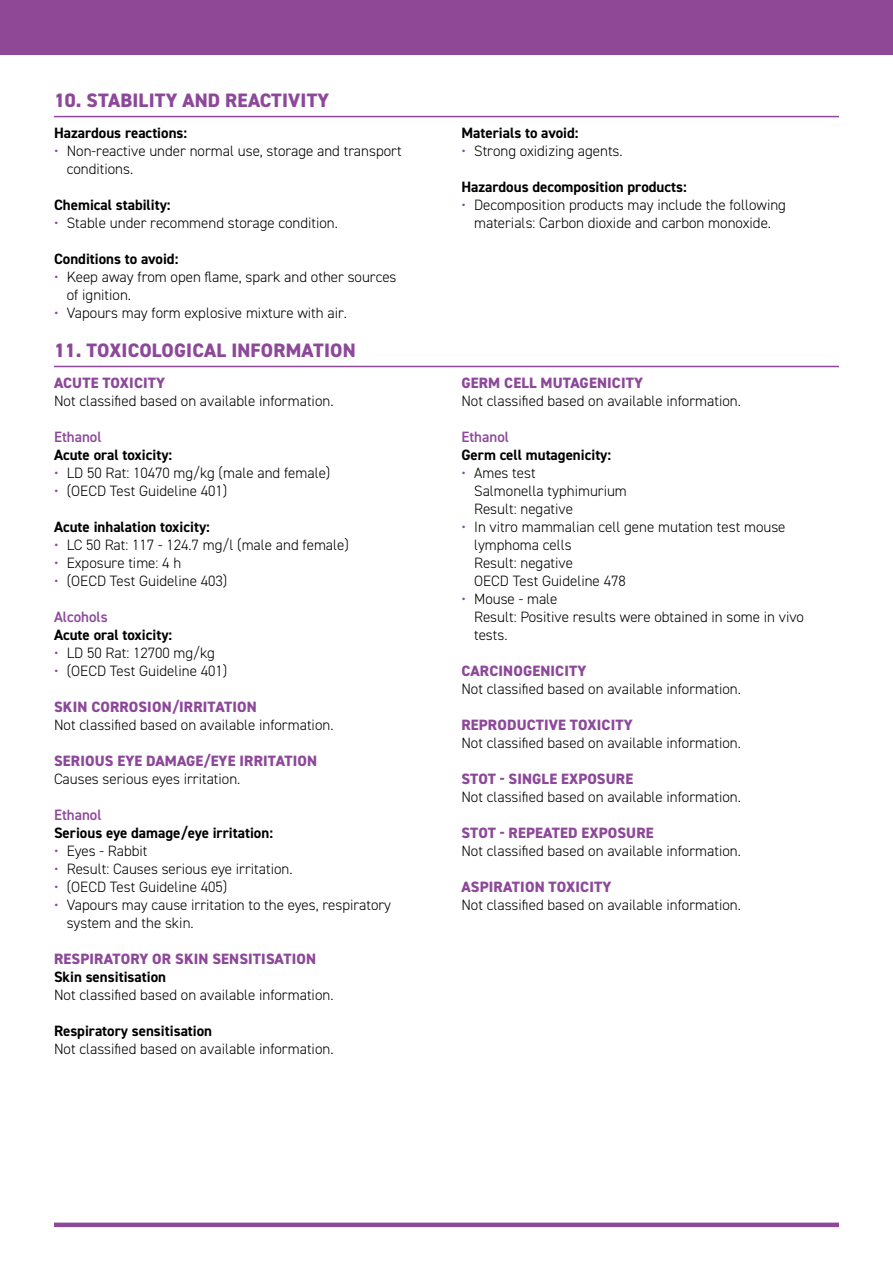
<style>
.page{position:relative;width:893px;height:1263px;background:#fff}
.page>*{position:absolute;margin:0;border:0;box-sizing:border-box;transform-origin:0 0}
.t1{font:800 19.5px "DIN2014";letter-spacing:.01em;color:#8d489a}
.t2{font:300 15px/18px "DIN2014";color:#000}
.t3{font:700 15px "DIN2014";color:#000}
.t4{font:800 15px "DIN2014";letter-spacing:.01em;color:#8d489a}
.t5{font:600 15px "DIN2014";color:#8d489a}
.s1{color:#8d489a}
</style>
<div class="page">
<div style="left:0;top:0;width:893px;height:54px;background:#8e4896"></div>
<div style="left:54px;top:1222px;width:785px;height:5px;background:#8d489a"></div>
<hr style="left:54px;top:116px;width:785px;height:1px;background:#8d489a">
<hr style="left:54px;top:366px;width:785px;height:1px;background:#8d489a">
<h1 class="t1" style="left:54px;top:88px;width:277px">10. STABILITY AND REACTIVITY</h1>
<p class="t3" style="left:54px;top:123px;width:135px">Hazardous reactions:</p>
<p class="t2" style="left:67px;top:142px;width:336px;text-indent:-13px"><span class="s1">•</span> Non-reactive under normal use, storage and transport conditions.</p>
<p class="t3" style="left:54px;top:195px;width:118px">Chemical stability:</p>
<p class="t2" style="left:54px;top:214px;width:286px"><span class="s1">•</span> Stable under recommend storage condition.</p>
<p class="t3" style="left:54px;top:249px;width:126px">Conditions to avoid:</p>
<p class="t2" style="left:67px;top:268px;width:331px;text-indent:-13px"><span class="s1">•</span> Keep away from open flame, spark and other sources of ignition.</p>
<p class="t2" style="left:54px;top:304px;width:294px"><span class="s1">•</span> Vapours may form explosive mixture with air.</p>
<h1 class="t1" style="left:54px;top:338px;width:303px">11. TOXICOLOGICAL INFORMATION</h1>
<p class="t4" style="left:54px;top:373px;width:113px">ACUTE TOXICITY</p>
<p class="t2" style="left:54px;top:392px;width:281px">Not classified based on available information.</p>
<p class="t5" style="left:54px;top:427px;width:49px">Ethanol</p>
<p class="t3" style="left:54px;top:445px;width:120px">Acute oral toxicity:</p>
<p class="t2" style="left:54px;top:464px;width:278px"><span class="s1">•</span> LD 50 Rat: 10470 mg/kg (male and female)</p>
<p class="t2" style="left:54px;top:482px;width:175px"><span class="s1">•</span> (OECD Test Guideline 401)</p>
<p class="t3" style="left:54px;top:517px;width:157px">Acute inhalation toxicity:</p>
<p class="t2" style="left:54px;top:536px;width:296px"><span class="s1">•</span> LC 50 Rat: 117 - 124.7 mg/l (male and female)</p>
<p class="t2" style="left:54px;top:554px;width:129px"><span class="s1">•</span> Exposure time: 4 h</p>
<p class="t2" style="left:54px;top:572px;width:175px"><span class="s1">•</span> (OECD Test Guideline 403)</p>
<p class="t5" style="left:54px;top:607px;width:55px">Alcohols</p>
<p class="t3" style="left:54px;top:625px;width:120px">Acute oral toxicity:</p>
<p class="t2" style="left:54px;top:644px;width:162px"><span class="s1">•</span> LD 50 Rat: 12700 mg/kg</p>
<p class="t2" style="left:54px;top:662px;width:175px"><span class="s1">•</span> (OECD Test Guideline 401)</p>
<p class="t4" style="left:54px;top:697px;width:204px">SKIN CORROSION/IRRITATION</p>
<p class="t2" style="left:54px;top:716px;width:281px">Not classified based on available information.</p>
<p class="t4" style="left:54px;top:751px;width:265px">SERIOUS EYE DAMAGE/EYE IRRITATION</p>
<p class="t2" style="left:54px;top:770px;width:188px">Causes serious eyes irritation.</p>
<p class="t5" style="left:54px;top:805px;width:49px">Ethanol</p>
<p class="t3" style="left:54px;top:823px;width:221px">Serious eye damage/eye irritation:</p>
<p class="t2" style="left:54px;top:842px;width:95px"><span class="s1">•</span> Eyes - Rabbit</p>
<p class="t2" style="left:54px;top:860px;width:240px"><span class="s1">•</span> Result: Causes serious eye irritation.</p>
<p class="t2" style="left:54px;top:878px;width:175px"><span class="s1">•</span> (OECD Test Guideline 405)</p>
<p class="t2" style="left:67px;top:896px;width:326px;text-indent:-13px"><span class="s1">•</span> Vapours may cause irritation to the eyes, respiratory system and the skin.</p>
<p class="t4" style="left:54px;top:949px;width:264px">RESPIRATORY OR SKIN SENSITISATION</p>
<p class="t3" style="left:54px;top:967px;width:114px">Skin sensitisation</p>
<p class="t2" style="left:54px;top:986px;width:281px">Not classified based on available information.</p>
<p class="t3" style="left:54px;top:1021px;width:160px">Respiratory sensitisation</p>
<p class="t2" style="left:54px;top:1040px;width:281px">Not classified based on available information.</p>
<p class="t3" style="left:461px;top:123px;width:119px">Materials to avoid:</p>
<p class="t2" style="left:461px;top:142px;width:163px"><span class="s1">•</span> Strong oxidizing agents.</p>
<p class="t3" style="left:461px;top:177px;width:227px">Hazardous decomposition products:</p>
<p class="t2" style="left:461px;top:196px;width:326px;text-align:center"><span class="s1">•</span> Decomposition products may include the following materials: Carbon dioxide and carbon monoxide.</p>
<p class="t4" style="left:461px;top:373px;width:183px">GERM CELL MUTAGENICITY</p>
<p class="t2" style="left:461px;top:392px;width:281px">Not classified based on available information.</p>
<p class="t5" style="left:461px;top:427px;width:49px">Ethanol</p>
<p class="t3" style="left:461px;top:445px;width:151px">Germ cell mutagenicity:</p>
<p class="t2" style="left:474px;top:464px;width:154px;text-indent:-13px"><span class="s1">•</span> Ames test<br>Salmonella typhimurium<br>Result: negative</p>
<p class="t2" style="left:474px;top:518px;width:313px;text-indent:-13px"><span class="s1">•</span> In vitro mammalian cell gene mutation test mouse lymphoma cells<br>Result: negative<br>OECD Test Guideline 478</p>
<p class="t2" style="left:474px;top:590px;width:331px;text-indent:-13px"><span class="s1">•</span> Mouse - male<br>Result: Positive results were obtained in some in vivo tests.</p>
<p class="t4" style="left:461px;top:661px;width:126px">CARCINOGENICITY</p>
<p class="t2" style="left:461px;top:680px;width:281px">Not classified based on available information.</p>
<p class="t4" style="left:461px;top:715px;width:173px">REPRODUCTIVE TOXICITY</p>
<p class="t2" style="left:461px;top:734px;width:281px">Not classified based on available information.</p>
<p class="t4" style="left:461px;top:769px;width:173px">STOT - SINGLE EXPOSURE</p>
<p class="t2" style="left:461px;top:788px;width:281px">Not classified based on available information.</p>
<p class="t4" style="left:461px;top:823px;width:194px">STOT - REPEATED EXPOSURE</p>
<p class="t2" style="left:461px;top:842px;width:281px">Not classified based on available information.</p>
<p class="t4" style="left:461px;top:877px;width:151px">ASPIRATION TOXICITY</p>
<p class="t2" style="left:461px;top:896px;width:281px">Not classified based on available information.</p>
</div>
